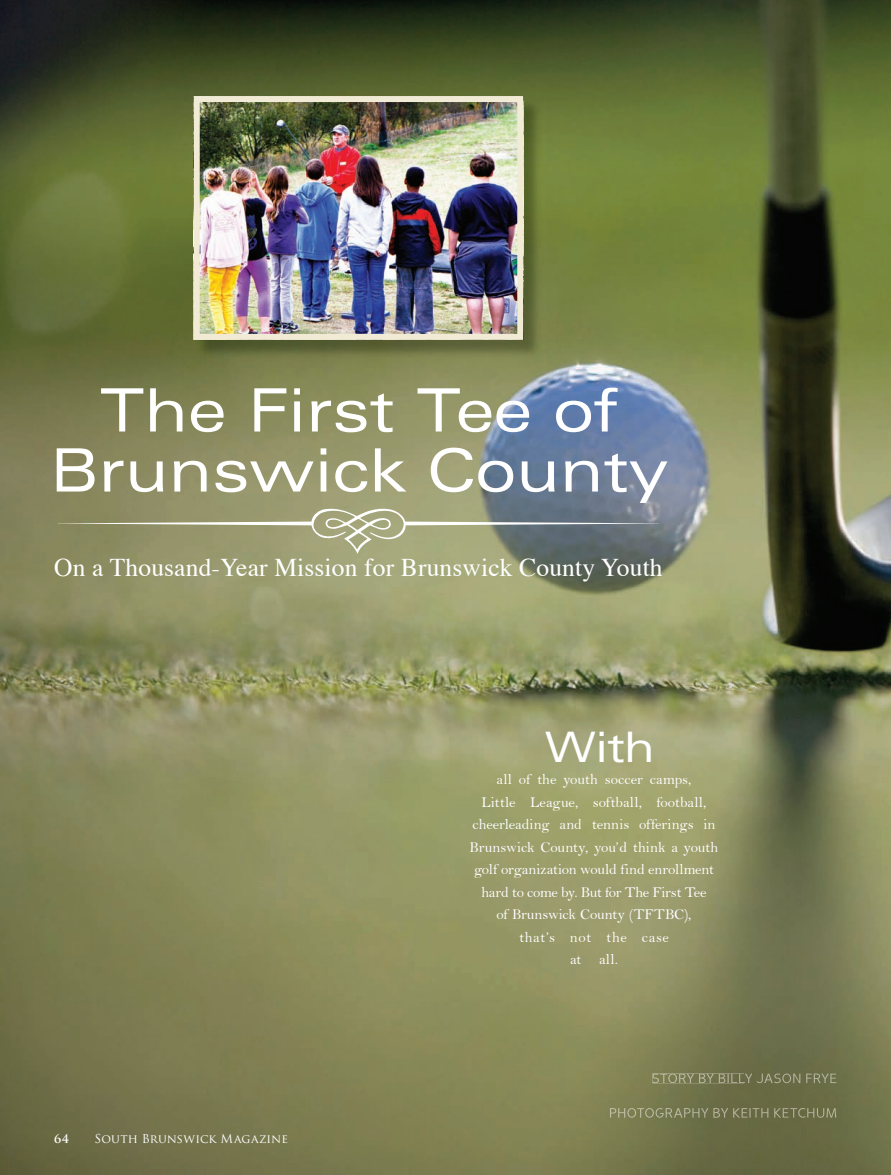
<style>
.page{position:relative;width:891px;height:1175px;background:#fff}
.page>*{position:absolute;margin:0;border:0;box-sizing:border-box;transform-origin:0 0}
.t1{font:expanded 60px/60px "Zurich BT";color:#fff;text-align:center}
.t2{font:expanded 42.15px "Zurich BT";color:#fff}
.t3{font:25.5px "Times";letter-spacing:.005em;color:#fff}
.t4{font:15px/22.5px "Bell";letter-spacing:-.005em;color:#fff;text-align:center}
.t5{font:12px "Trajan Pro";letter-spacing:.005em;color:#fff}
.t6{font:700 12px "Trajan Pro";color:#fff}
</style>
<div class="page">
<img style="left:0;top:0;width:891px;height:1174px">
<img style="left:652px;top:1073px;width:93px;height:10px">
<svg style="left:745px;top:1073px;width:7px;height:10px"></svg>
<img style="left:753px;top:1073px;width:4px;height:10px">
<img style="left:757px;top:1073px;width:34px;height:10px">
<img style="left:793px;top:1073px;width:19px;height:10px">
<img style="left:814px;top:1073px;width:15px;height:10px">
<svg style="left:830px;top:1073px;width:6px;height:10px"></svg>
<img style="left:610px;top:1108px;width:62px;height:9px">
<svg style="left:674px;top:1108px;width:8px;height:9px"></svg>
<img style="left:684px;top:1108px;width:68px;height:9px">
<img style="left:752px;top:1108px;width:16px;height:9px">
<img style="left:770px;top:1108px;width:4px;height:9px">
<img style="left:774px;top:1108px;width:15px;height:9px">
<svg style="left:790px;top:1108px;width:24px;height:9px"></svg>
<img style="left:817px;top:1108px;width:19px;height:9px">
<img style="left:196px;top:98px;width:349px;height:264px">
<img style="left:201px;top:103px;width:315px;height:230px">
<div style="left:194px;top:96px;width:329px;height:244px;border:6px solid #f1ebd6"></div>
<svg style="left:58px;top:506px;width:601px;height:48px"></svg>
<h1 class="t1" style="left:50px;top:380px;width:619px">The First Tee of<br>Brunswick County</h1>
<h3 class="t3" style="left:54px;top:557px;width:610px">On a Thousand-Year Mission for Brunswick County Youth</h3>
<p class="t6" style="left:54px;top:1131px;width:16px">64</p>
<p class="t5" style="left:94px;top:1131px;width:195px">South Brunswick Magazine</p>
<h2 class="t2" style="left:545px;top:722px;width:112px">With</h2>
<p class="t4" style="left:470px;top:769px;width:250px">all of the youth soccer camps,<br>Little League, softball, football, cheerleading and tennis offerings in<br>Brunswick County, you’d think a youth golf organization would find enrollment hard to come by. But for The First Tee<br>of Brunswick County (TFTBC),<br>that’s not the case<br>at all.</p>
</div>
